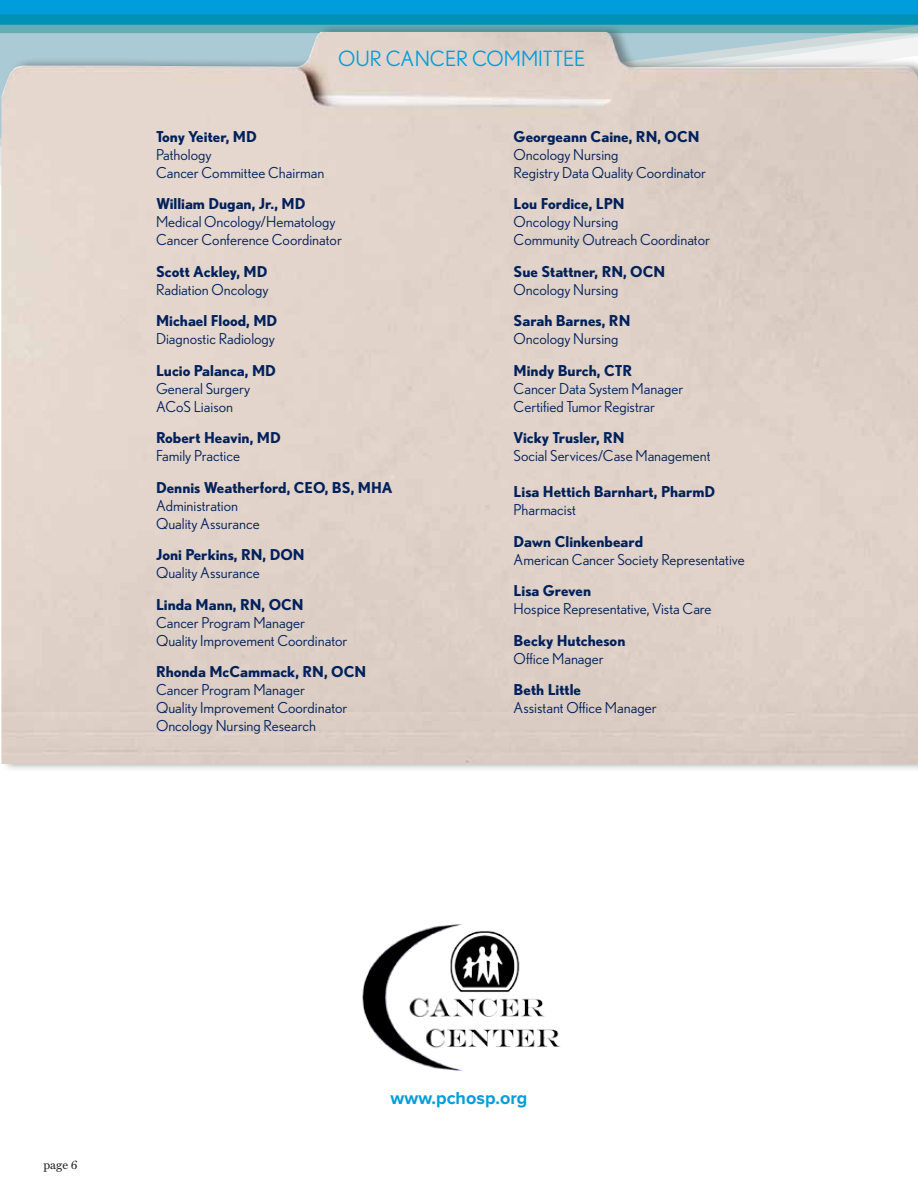
<style>
.page{position:relative;width:918px;height:1188px;background:#fff}
.page>*{position:absolute;margin:0;border:0;box-sizing:border-box;transform-origin:0 0}
.t1{font:21px "Nobel";color:#009ddc}
.t2{font:700 18px "Proxima Nova";color:#009ddc}
.t3{font:15px/18px "Nobel";color:#00215b}
.t4{font:700 15px "Nobel";color:#00215b}
.t5{font:12px "Miller Text";color:#231f20}
</style>
<div class="page">
<div style="left:0;top:0;width:918px;height:14px;background:#009ddc"></div>
<svg style="left:0;top:14px;width:918px;height:10px;background:#0191b6"></svg>
<div style="left:0;top:24px;width:918px;height:748px;background:#231f20;opacity:.42"></div>
<img style="left:1px;top:32px;width:917px;height:732px">
<img style="left:362px;top:924px;width:199px;height:147px">
<h1 class="t1" style="left:338px;top:46px;width:249px">Our Cancer Committee</h1>
<p class="t4" style="left:156px;top:127px;width:89px">Tony Yeiter, MD</p>
<p class="t3" style="left:156px;top:145px;width:170px">Pathology<br>Cancer Committee Chairman</p>
<p class="t4" style="left:156px;top:195px;width:138px">William Dugan, Jr., MD</p>
<p class="t3" style="left:156px;top:213px;width:187px">Medical Oncology/Hematology<br>Cancer Conference Coordinator</p>
<p class="t4" style="left:156px;top:262px;width:100px">Scott Ackley, MD</p>
<p class="t3" style="left:156px;top:280px;width:114px">Radiation Oncology</p>
<p class="t4" style="left:156px;top:312px;width:110px">Michael Flood, MD</p>
<p class="t3" style="left:156px;top:330px;width:121px">Diagnostic Radiology</p>
<p class="t4" style="left:156px;top:361px;width:109px">Lucio Palanca, MD</p>
<p class="t3" style="left:156px;top:379px;width:96px">General Surgery<br>ACoS Liaison</p>
<p class="t4" style="left:156px;top:429px;width:113px">Robert Heavin, MD</p>
<p class="t3" style="left:156px;top:447px;width:86px">Family Practice</p>
<p class="t4" style="left:156px;top:478px;width:238px">Dennis Weatherford, CEO, BS, MHA</p>
<p class="t3" style="left:156px;top:496px;width:105px">Administration<br>Quality Assurance</p>
<p class="t4" style="left:156px;top:546px;width:126px">Joni Perkins, RN, DON</p>
<p class="t3" style="left:156px;top:564px;width:105px">Quality Assurance</p>
<p class="t4" style="left:156px;top:595px;width:147px">Linda Mann, RN, OCN</p>
<p class="t3" style="left:156px;top:613px;width:193px">Cancer Program Manager<br>Quality I mprovement Coordinator</p>
<p class="t4" style="left:156px;top:663px;width:210px">Rhonda McCammack, RN, OCN</p>
<p class="t3" style="left:156px;top:681px;width:193px">Cancer Program Manager<br>Quality I mprovement Coordinator<br>Oncology N ursing Research</p>
<p class="t4" style="left:514px;top:127px;width:185px">Georgeann Caine, RN, OCN</p>
<p class="t3" style="left:514px;top:145px;width:194px">Oncology N ursing<br>Registry Data Quality Coordinator</p>
<p class="t4" style="left:514px;top:195px;width:110px">Lou Fordice, LPN</p>
<p class="t3" style="left:514px;top:213px;width:198px">Oncology N ursing<br>Community Outreach Coordinator</p>
<p class="t4" style="left:514px;top:262px;width:151px">Sue Stattner, RN, OCN</p>
<p class="t3" style="left:514px;top:280px;width:106px">Oncology N ursing</p>
<p class="t4" style="left:514px;top:312px;width:106px">Sarah Barnes, RN</p>
<p class="t3" style="left:514px;top:330px;width:106px">Oncology N ursing</p>
<p class="t4" style="left:514px;top:361px;width:111px">Mindy Burch, CTR</p>
<p class="t3" style="left:514px;top:379px;width:171px">Cancer Data System Manager<br>Certified Tumor Registrar</p>
<p class="t4" style="left:514px;top:429px;width:101px">Vicky Trusler, RN</p>
<p class="t3" style="left:514px;top:447px;width:198px">Social Services/Case Management</p>
<p class="t4" style="left:514px;top:483px;width:202px">Lisa Hettich Barnhart, PharmD</p>
<p class="t3" style="left:514px;top:501px;width:64px">Pharmacist</p>
<p class="t4" style="left:514px;top:532px;width:131px">Dawn Clinkenbeard</p>
<p class="t3" style="left:514px;top:550px;width:233px">American Cancer Society Representative</p>
<p class="t4" style="left:514px;top:582px;width:79px">Lisa Greven</p>
<p class="t3" style="left:514px;top:600px;width:199px">H ospice Representative, Vista Care</p>
<p class="t4" style="left:514px;top:631px;width:113px">Becky Hutcheson</p>
<p class="t3" style="left:514px;top:649px;width:92px">Office Manager</p>
<p class="t4" style="left:514px;top:681px;width:69px">Beth Little</p>
<p class="t3" style="left:514px;top:699px;width:144px">Assistant Office Manager</p>
<p class="t5" style="left:44px;top:1157px;width:36px">page 6</p>
<p class="t2" style="left:391px;top:1088px;width:138px">www.pchosp.org</p>
</div>
